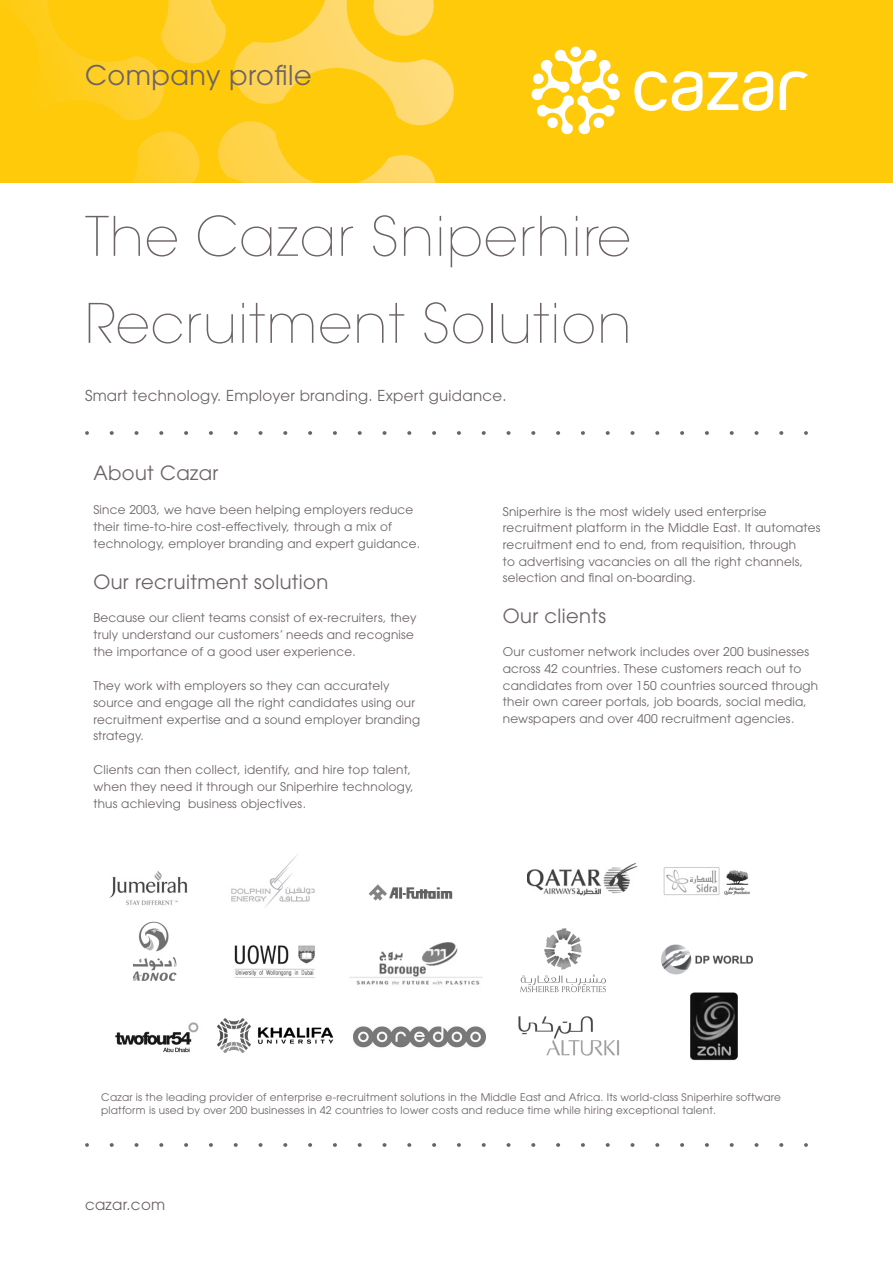
<style>
.page{position:relative;width:893px;height:1263px;background:#fff}
.page>*{position:absolute;margin:0;border:0;box-sizing:border-box;transform-origin:0 0}
.Main_Head{font:200 54px/87px "Avant Garde";letter-spacing:.02em;color:#6c6365}
.t1{font:27px "Avant Garde";letter-spacing:.02em;color:#6c6365}
.Sub_Head_02{font:19.5px "Avant Garde";letter-spacing:.02em;color:#6c6365}
.Sub_Head_02-2{font:15px "Avant Garde";letter-spacing:.02em;color:#6c6365}
.t2{font:12px/16.8px "Avant Garde";letter-spacing:.02em;color:#6c6365}
.t3{font:10.5px/12.6px "Avant Garde";letter-spacing:.02em;color:#6c6365}
</style>
<div class="page">
<div style="left:0;top:0;width:893px;height:183px;background:#feca0a"></div>
<svg style="left:12px;top:0;width:442px;height:183px"></svg>
<svg style="left:634px;top:71px;width:174px;height:40px"></svg>
<svg style="left:531px;top:46px;width:89px;height:89px"></svg>
<svg style="left:112px;top:431px;width:672px;height:4px"></svg>
<svg style="left:112px;top:1143px;width:672px;height:4px"></svg>
<img style="left:134px;top:921px;width:43px;height:60px">
<img style="left:349px;top:942px;width:133px;height:43px">
<img style="left:115px;top:1022px;width:84px;height:31px">
<img style="left:234px;top:945px;width:81px;height:33px">
<img style="left:109px;top:870px;width:79px;height:36px">
<img style="left:527px;top:862px;width:111px;height:34px">
<img style="left:231px;top:854px;width:84px;height:53px">
<img style="left:218px;top:1019px;width:116px;height:34px">
<img style="left:368px;top:884px;width:85px;height:17px">
<img style="left:520px;top:928px;width:86px;height:65px">
<img style="left:661px;top:944px;width:92px;height:31px">
<img style="left:354px;top:1026px;width:132px;height:22px">
<img style="left:518px;top:1016px;width:101px;height:40px">
<img style="left:690px;top:992px;width:48px;height:69px">
<img style="left:663px;top:867px;width:87px;height:29px">
<p class="t1" style="left:85px;top:59px;width:228px">Company profile</p>
<p class="Main_Head" style="left:85px;top:194px;width:548px">The Cazar Sniperhire<br>Recruitment Solution</p>
<p class="Sub_Head_02-2" style="left:85px;top:387px;width:423px">Smart technology. Employer branding. Expert guidance.</p>
<p class="Sub_Head_02" style="left:93px;top:462px;width:126px">About Cazar</p>
<p class="t2" style="left:93px;top:501px;width:328px">Since 2003, we have been helping employers reduce their time-to-hire cost-effectively, through a mix of technology, employer branding and expert guidance.</p>
<p class="Sub_Head_02" style="left:93px;top:570px;width:236px">Our recruitment solution</p>
<p class="t2" style="left:93px;top:610px;width:325px">Because our client teams consist of ex-recruiters, they truly understand our customers’ needs and recognise the importance of a good user experience.</p>
<p class="t2" style="left:93px;top:677px;width:328px">They work with employers so they can accurately source and engage all the right candidates using our recruitment expertise and a sound employer branding strategy.</p>
<p class="t2" style="left:93px;top:761px;width:322px">Clients can then collect, identify, and hire top talent, when they need it through our Sniperhire technology, thus achieving business objectives.</p>
<p class="t2" style="left:503px;top:503px;width:319px">Sniperhire is the most widely used enterprise recruitment platform in the Middle East. It automates recruitment end to end, from requisition, through<br>to advertising vacancies on all the right channels, selection and final on-boarding.</p>
<p class="Sub_Head_02" style="left:503px;top:604px;width:105px">Our clients</p>
<p class="t2" style="left:503px;top:644px;width:317px">Our customer network includes over 200 businesses across 42 countries. These customers reach out to candidates from over 150 countries sourced through their own career portals, job boards, social media, newspapers and over 400 recruitment agencies.</p>
<p class="t3" style="left:101px;top:1091px;width:681px">Cazar is the leading provider of enterprise e-recruitment solutions in the Middle East and Africa. Its world-class Sniperhire software platform is used by over 200 businesses in 42 countries to lower costs and reduce time while hiring exceptional talent.</p>
<p class="Sub_Head_02-2" style="left:85px;top:1196px;width:82px">cazar.com</p>
</div>
